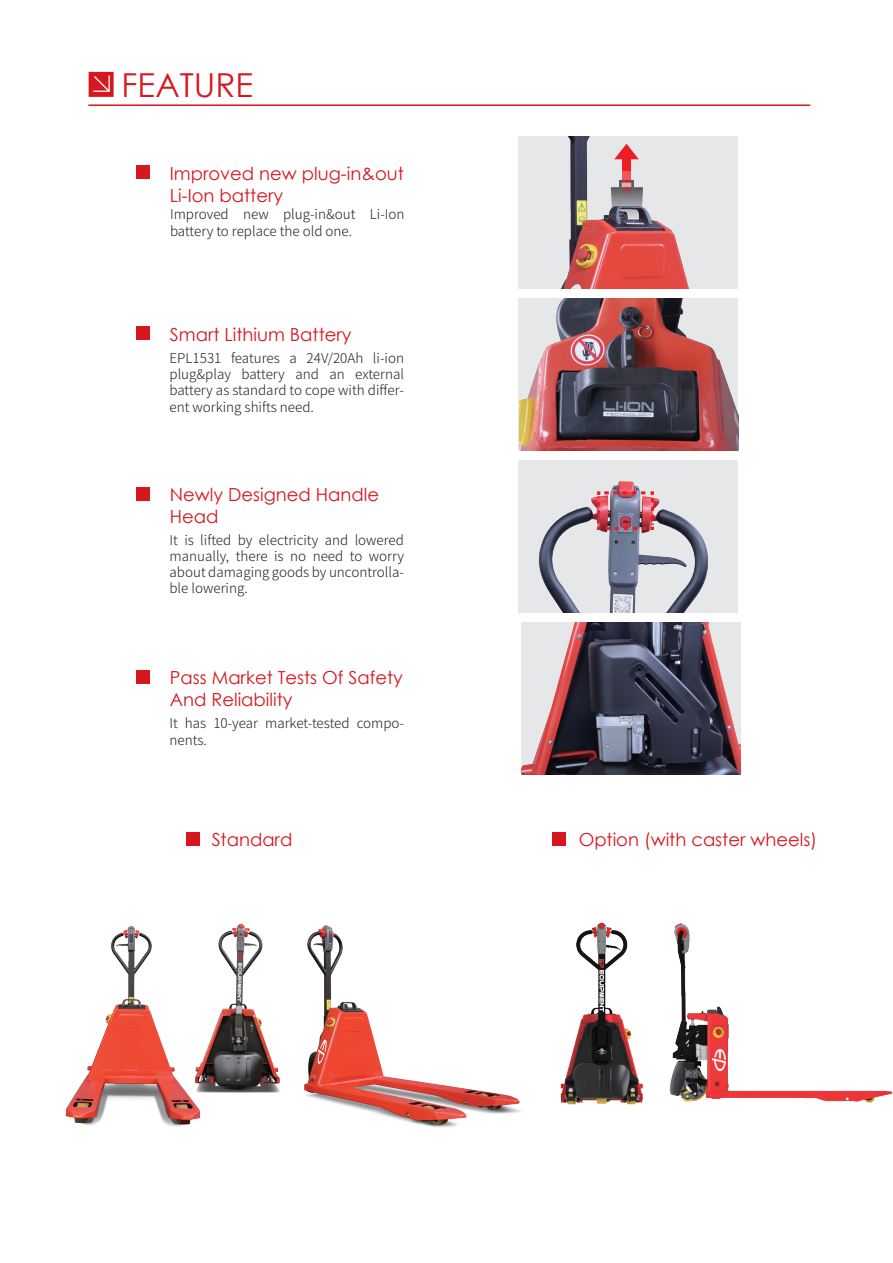
<style>
.page{position:relative;width:893px;height:1263px;background:#fff}
.page>*{position:absolute;margin:0;border:0;box-sizing:border-box;transform-origin:0 0}
.t1{font:33px "Century Gothic";color:#d7171f}
.t2{font:18px/21.6px "Century Gothic";color:#d7171f}
.t3{font:300 13.5px/16.2px "Source Han Sans CN";color:#231f20}
</style>
<div class="page">
<div style="left:136px;top:326px;width:14px;height:14px;background:#d7171f"></div>
<div style="left:136px;top:165px;width:14px;height:14px;background:#d7171f"></div>
<div style="left:136px;top:487px;width:14px;height:14px;background:#d7171f"></div>
<div style="left:136px;top:670px;width:14px;height:14px;background:#d7171f"></div>
<div style="left:186px;top:832px;width:14px;height:14px;background:#d7171f"></div>
<div style="left:552px;top:832px;width:14px;height:14px;background:#d7171f"></div>
<hr style="left:88px;top:104px;width:722px;height:2px;background:#d7171f">
<svg style="left:89px;top:72px;width:25px;height:25px"></svg>
<img style="left:519px;top:298px;width:219px;height:152px">
<img style="left:519px;top:460px;width:219px;height:152px">
<img style="left:595px;top:490px;width:60px;height:41px">
<img style="left:519px;top:136px;width:219px;height:152px">
<img style="left:520px;top:622px;width:220px;height:152px">
<img style="left:325px;top:925px;width:101px;height:201px">
<img style="left:65px;top:926px;width:136px;height:201px">
<img style="left:141px;top:924px;width:184px;height:192px">
<img style="left:741px;top:1090px;width:152px;height:13px">
<img style="left:426px;top:922px;width:315px;height:205px">
<img style="left:712px;top:1049px;width:13px;height:21px">
<img style="left:600px;top:959px;width:4px;height:53px">
<h1 class="t1" style="left:122px;top:62px;width:133px">FEATURE</h1>
<h2 class="t2" style="left:170px;top:163px;width:235px">Improved new plug-in&amp;out<br>Li-Ion battery</h2>
<p class="t3" style="left:170px;top:207px;width:236px">Improved new plug-in&amp;out Li-Ion battery to replace the old one.</p>
<h2 class="t2" style="left:170px;top:323px;width:183px">Smart Lithium Battery</h2>
<p class="t3" style="left:170px;top:350px;width:236px;text-align:justify">EPL1531 features a 24V/20Ah li-ion plug&amp;play battery and an external battery as standard to cope with differ&shy;ent working shifts need.</p>
<h2 class="t2" style="left:170px;top:484px;width:211px">Newly Designed Handle<br>Head</h2>
<p class="t3" style="left:170px;top:532px;width:236px;text-align:justify">It is lifted by electricity and lowered manually, there is no need to worry about damaging goods by uncontrolla&shy;ble lowering.</p>
<h2 class="t2" style="left:170px;top:666px;width:235px">Pass Market Tests Of Safety<br>And Reliability</h2>
<p class="t3" style="left:170px;top:716px;width:236px">It has 10-year market-tested compo&shy;nents.</p>
<h2 class="t2" style="left:212px;top:828px;width:82px">Standard</h2>
<h2 class="t2" style="left:579px;top:828px;width:240px">Option (with caster wheels)</h2>
</div>
